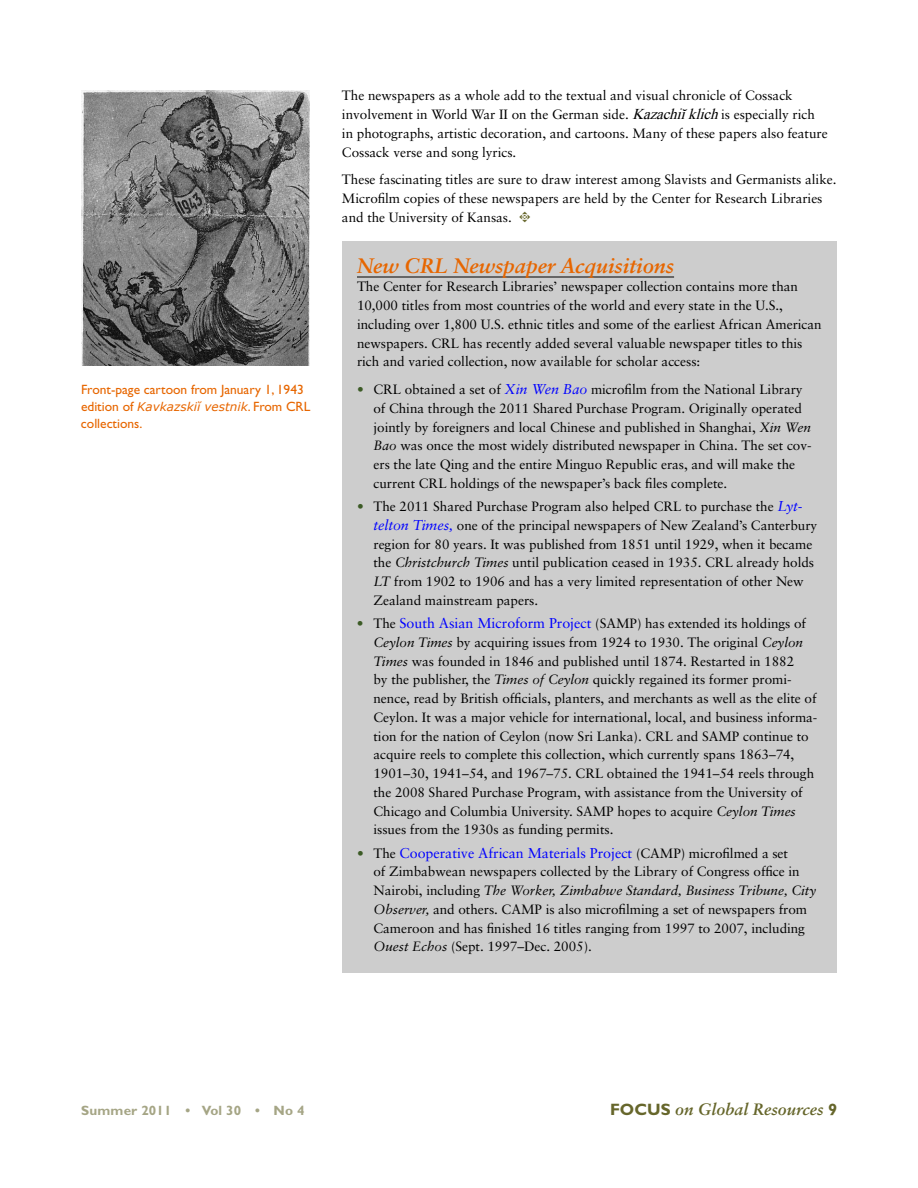
<style>
.page{position:relative;width:918px;height:1188px;background:#fff}
.page>*{position:absolute;margin:0;border:0;box-sizing:border-box;transform-origin:0 0}
.t1{font:italic 700 21px "Sabon";letter-spacing:-.005em;color:#e76600}
.t2{font:16.5px "Sabon Bold Italic Os F";color:#66662b}
.t3{font:14.25px "Sabon";letter-spacing:-.005em;color:#00f}
.t4{font:13.5px/18.8px "Sabon";letter-spacing:-.005em;color:#000}
.t5{font:13.5px/17.2px "Gill Sans";color:#e76600}
.t6{font:700 13.5px "Gill Sans";letter-spacing:.01em;color:#a5a585}
.s1{font-family:"Verdana";font-style:italic;font-size:12px}
.s2{font-family:"Times New Roman";font-style:italic;font-size:15px}
.s3{font-family:"Type Embellishments One Let Plain";font-size:15px;color:#66662b}
.s4{color:#3c5b26}
.s5{font-style:italic;font-size:14.25px;color:#00f}
.s6{font-style:italic}
.s7{font-size:14.25px;color:#00f}
.s8{font-size:13.5px;color:#3c5b26}
.s9{font-size:13.5px;color:#000}
.s10{font-family:"Gill Sans";font-weight:700}
</style>
<div class="page">
<img style="left:81px;top:90px;width:229px;height:275px">
<div style="left:342px;top:242px;width:495px;height:731px;background:#cdcdcd"></div>
<hr style="left:357px;top:277px;width:317px;height:1px;background:#000">
<p class="t5" style="left:81px;top:380px;width:231px">Front-page cartoon from January 1, 1943 edition of <span class="s1">Kavkazskiĭ vestnik</span>. From CRL collections.</p>
<p class="t4" style="left:342px;top:86px;width:487px">The newspapers as a whole add to the textual and visual chronicle of Cossack involvement in World War II on the German side. <span class="s2">Kazachiĭklich</span>is especially rich in photographs, artistic decoration, and cartoons. Many of these papers also feature Cossack verse and song lyrics.</p>
<p class="t4" style="left:342px;top:170px;width:496px">These fascinating titles are sure to draw interest among Slavists and Germanists alike.<br>Microfilm copies of these newspapers are held by the Center for Research Libraries and the University of Kansas. <span class="s3">t</span></p>
<h1 class="t1" style="left:357px;top:252px;width:319px">New CRL Newspaper Acquisitions</h1>
<p class="t4" style="left:357px;top:277px;width:466px">The Center for Research Libraries’ newspaper collection contains more than 10,000 titles from most countries of the world and every state in the U.S., including over 1,800 U.S. ethnic titles and some of the earliest African American newspapers. CRL has recently added several valuable newspaper titles to this rich and varied collection, now available for scholar access:</p>
<p class="t4" style="left:374px;top:380px;width:440px;text-indent:-17px"><span class="s4">•</span> CRL obtained a set of <span class="s5">Xin Wen Bao</span> microfilm from the National Library of China through the 2011 Shared Purchase Program. Originally operated jointly by foreigners and local Chinese and published in Shanghai, <span class="s6">Xin Wen Bao</span> was once the most widely distributed newspaper in China. The set cov&shy;ers the late Qing and the entire Minguo Republic eras, and will make the current CRL holdings of the newspaper’s back files complete.</p>
<p class="t4" style="left:373px;top:497px;width:445px;text-indent:-16px"><span class="s4">•</span> The 2011 Shared Purchase Program also helped CRL to purchase the <span class="s5">Lyt&shy;telton Times,</span> one of the principal newspapers of New Zealand’s Canterbury region for 80 years. It was published from 1851 until 1929, when it became the <span class="s6">Christchurch Times</span> until publication ceased in 1935. CRL already holds <span class="s6">LT</span> from 1902 to 1906 and has a very limited representation of other New Zealand mainstream papers.</p>
<p class="t4" style="left:374px;top:614px;width:445px;text-indent:-17px"><span class="s4">•</span> The <span class="s7">South Asian Microform Project</span> (SAMP) has extended its holdings of <span class="s6">Ceylon Times</span> by acquiring issues from 1924 to 1930. The original <span class="s6">Ceylon Times</span> was founded in 1846 and published until 1874. Restarted in 1882<br>by the publisher, the <span class="s6">Times of Ceylon</span> quickly regained its former promi&shy;nence, read by British officials, planters, and merchants as well as the elite of Ceylon. It was a major vehicle for international, local, and business informa&shy;tion for the nation of Ceylon (now Sri Lanka). CRL and SAMP continue to acquire reels to complete this collection, which currently spans 1863–74, 1901–30, 1941–54, and 1967–75. CRL obtained the 1941–54 reels through the 2008 Shared Purchase Program, with assistance from the University of Chicago and Columbia University. SAMP hopes to acquire <span class="s6">Ceylon Times </span>issues from the 1930s as funding permits.</p>
<p class="t3" style="left:357px;top:844px;width:433px"><span class="s8">•</span> <span class="s9">The</span> Cooperative African Materials Project <span class="s9">(CAMP) microfilmed a set</span></p>
<p class="t4" style="left:374px;top:862px;width:444px">of Zimbabwean newspapers collected by the Library of Congress office in Nairobi, including <span class="s6">The Worker, Zimbabwe Standard, Business Tribune, City Observer,</span> and others. CAMP is also microfilming a set of newspapers from Cameroon and has finished 16 titles ranging from 1997 to 2007, including <span class="s6">Ouest Echos</span> (Sept. 1997–Dec. 2005).</p>
<p class="t6" style="left:81px;top:1102px;width:225px">Summer 2011 • Vol 30 • No 4</p>
<p class="t2" style="left:610px;top:1099px;width:229px"><span class="s10">FOCUS</span> on Global Resources <span class="s10">9</span></p>
</div>
